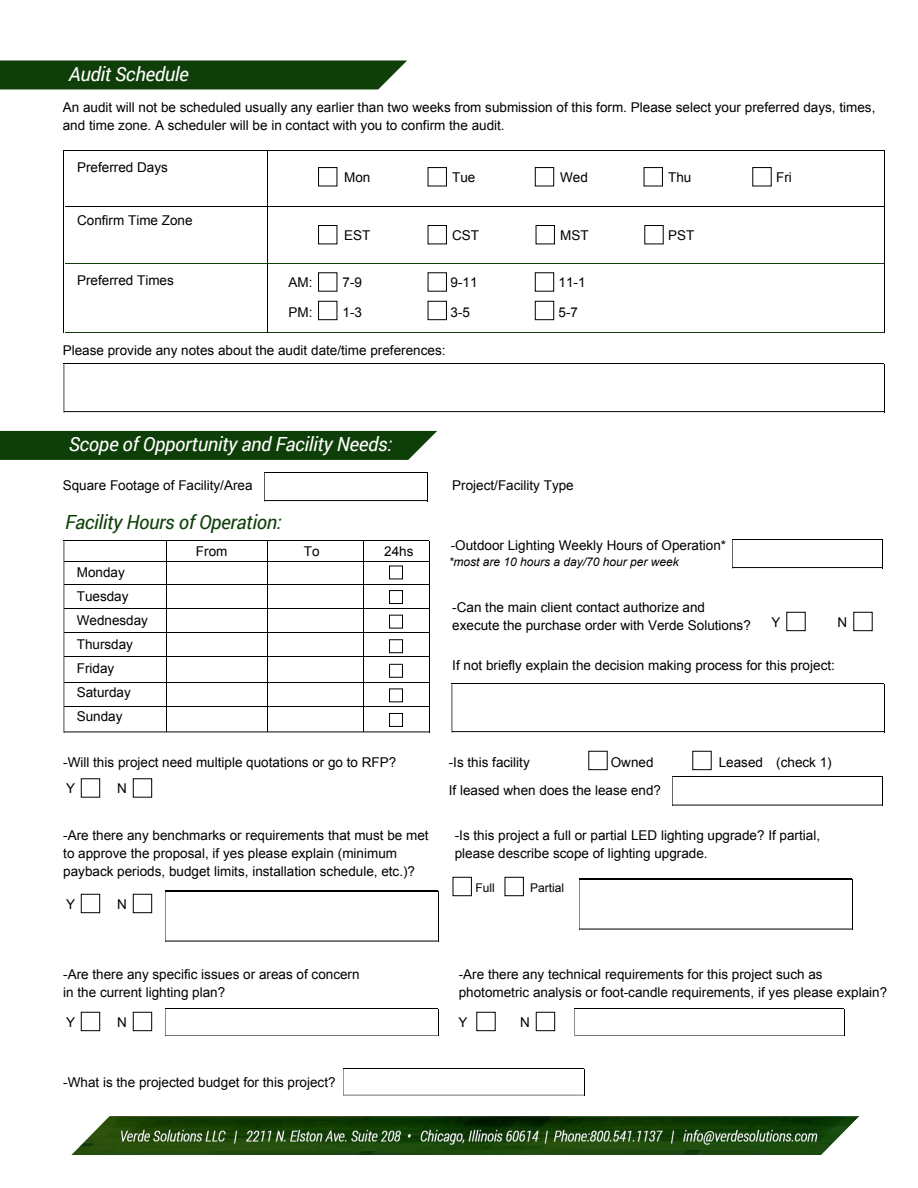
<style>
.page{position:relative;width:918px;height:1188px;background:#fff}
.page>*{position:absolute;margin:0;border:0;box-sizing:border-box;transform-origin:0 0}
.t1{font:italic 19.5px "Roboto";letter-spacing:-.02em;color:#fff}
.t2{font:italic 19.5px "Roboto";letter-spacing:-.02em;color:#0e3f08}
.t3{font:13.5px/18px "Arial";color:#000}
.t4{font:italic 12px "Arial";color:#000}
.t5{font:12px "Arial";color:#000}
</style>
<div class="page">
<img style="left:71px;top:1116px;width:788px;height:39px">
<svg style="left:0;top:60px;width:407px;height:29px;background:#1a4814"></svg>
<div style="left:0;top:431px;width:437px;height:29px;background:#0e3f08"></div>
<hr style="left:65px;top:332px;width:818px;height:1px;background:#0e3f08">
<hr style="left:884px;top:151px;width:1px;height:182px;background:#000">
<hr style="left:64px;top:151px;width:1px;height:182px;background:#000">
<hr style="left:64px;top:150px;width:820px;height:1px;background:#000">
<hr style="left:884px;top:364px;width:1px;height:49px;background:#000">
<svg style="left:64px;top:364px;width:820px;height:49px"></svg>
<hr style="left:64px;top:363px;width:820px;height:1px;background:#000">
<hr style="left:884px;top:684px;width:1px;height:49px;background:#000">
<svg style="left:452px;top:684px;width:432px;height:49px"></svg>
<hr style="left:452px;top:683px;width:432px;height:1px;background:#000">
<hr style="left:438px;top:892px;width:1px;height:50px;background:#000">
<svg style="left:165px;top:892px;width:273px;height:50px"></svg>
<hr style="left:165px;top:891px;width:273px;height:1px;background:#000">
<hr style="left:852px;top:880px;width:1px;height:50px;background:#000">
<svg style="left:579px;top:880px;width:273px;height:50px"></svg>
<hr style="left:579px;top:879px;width:273px;height:1px;background:#000">
<hr style="left:429px;top:541px;width:1px;height:192px;background:#000">
<svg style="left:64px;top:541px;width:365px;height:192px"></svg>
<hr style="left:64px;top:540px;width:365px;height:1px;background:#000">
<svg style="left:264px;top:473px;width:164px;height:29px"></svg>
<hr style="left:264px;top:472px;width:164px;height:1px;background:#000">
<svg style="left:732px;top:540px;width:151px;height:29px"></svg>
<hr style="left:732px;top:539px;width:151px;height:1px;background:#000">
<svg style="left:672px;top:777px;width:211px;height:29px"></svg>
<hr style="left:672px;top:776px;width:211px;height:1px;background:#000">
<hr style="left:65px;top:206px;width:819px;height:1px;background:#000">
<hr style="left:267px;top:151px;width:1px;height:182px;background:#000">
<hr style="left:166px;top:541px;width:1px;height:191px;background:#000">
<hr style="left:267px;top:541px;width:1px;height:191px;background:#000">
<hr style="left:363px;top:541px;width:1px;height:191px;background:#000">
<hr style="left:65px;top:264px;width:818px;height:1px;background:#0e3f08">
<div style="left:318px;top:167px;width:19px;height:19px;background:#fff;border:1px solid #000"></div>
<div style="left:318px;top:225px;width:19px;height:19px;background:#fff;border:1px solid #000"></div>
<div style="left:389px;top:566px;width:14px;height:13px;background:#fff;border:1px solid #000"></div>
<div style="left:389px;top:590px;width:14px;height:14px;background:#fff;border:1px solid #000"></div>
<div style="left:389px;top:615px;width:14px;height:13px;background:#fff;border:1px solid #000"></div>
<div style="left:389px;top:639px;width:14px;height:14px;background:#fff;border:1px solid #000"></div>
<div style="left:389px;top:664px;width:14px;height:14px;background:#fff;border:1px solid #000"></div>
<div style="left:389px;top:689px;width:14px;height:13px;background:#fff;border:1px solid #000"></div>
<div style="left:389px;top:713px;width:14px;height:14px;background:#fff;border:1px solid #000"></div>
<div style="left:318px;top:301px;width:19px;height:19px;background:#fff;border:1px solid #000"></div>
<div style="left:428px;top:301px;width:19px;height:19px;background:#fff;border:1px solid #000"></div>
<div style="left:535px;top:272px;width:19px;height:20px;background:#fff;border:1px solid #000"></div>
<div style="left:535px;top:301px;width:19px;height:19px;background:#fff;border:1px solid #000"></div>
<div style="left:428px;top:225px;width:19px;height:19px;background:#fff;border:1px solid #000"></div>
<div style="left:536px;top:225px;width:19px;height:19px;background:#fff;border:1px solid #000"></div>
<div style="left:428px;top:167px;width:19px;height:19px;background:#fff;border:1px solid #000"></div>
<div style="left:535px;top:167px;width:19px;height:19px;background:#fff;border:1px solid #000"></div>
<div style="left:644px;top:167px;width:19px;height:19px;background:#fff;border:1px solid #000"></div>
<svg style="left:752px;top:167px;width:20px;height:19px"></svg>
<hr style="left:64px;top:584px;width:366px;height:1px;background:#000">
<hr style="left:64px;top:561px;width:366px;height:1px;background:#000">
<hr style="left:64px;top:608px;width:366px;height:1px;background:#000">
<hr style="left:64px;top:632px;width:366px;height:1px;background:#000">
<hr style="left:64px;top:656px;width:366px;height:1px;background:#000">
<hr style="left:64px;top:682px;width:366px;height:1px;background:#000">
<hr style="left:64px;top:706px;width:366px;height:1px;background:#000">
<div style="left:81px;top:894px;width:19px;height:19px;background:#fff;border:1px solid #000"></div>
<div style="left:133px;top:894px;width:19px;height:19px;background:#fff;border:1px solid #000"></div>
<div style="left:81px;top:778px;width:19px;height:20px;background:#fff;border:1px solid #000"></div>
<svg style="left:165px;top:1009px;width:274px;height:27px"></svg>
<hr style="left:165px;top:1009px;width:273px;height:1px;background:#000">
<svg style="left:343px;top:1069px;width:242px;height:27px"></svg>
<hr style="left:343px;top:1068px;width:241px;height:1px;background:#000">
<div style="left:81px;top:1012px;width:19px;height:19px;background:#fff;border:1px solid #000"></div>
<div style="left:133px;top:1012px;width:19px;height:19px;background:#fff;border:1px solid #000"></div>
<svg style="left:575px;top:1009px;width:270px;height:27px"></svg>
<hr style="left:575px;top:1009px;width:269px;height:1px;background:#000">
<div style="left:536px;top:1012px;width:19px;height:19px;background:#fff;border:1px solid #000"></div>
<div style="left:453px;top:877px;width:19px;height:19px;background:#fff;border:1px solid #000"></div>
<div style="left:505px;top:877px;width:19px;height:19px;background:#fff;border:1px solid #000"></div>
<p class="t1" style="left:69px;top:60px;width:122px">Audit Schedule</p>
<p class="t3" style="left:63px;top:99px;width:814px">An audit will not be scheduled usually any earlier than two weeks from submission of this form. Please select your preferred days, times, and time zone. A scheduler will be in contact with you to confirm the audit.</p>
<p class="t3" style="left:77px;top:158px;width:92px">Preferred Days</p>
<p class="t3" style="left:77px;top:211px;width:117px">Confirm Time Zone</p>
<p class="t3" style="left:77px;top:271px;width:98px">Preferred Times</p>
<p class="t3" style="left:344px;top:168px;width:28px">Mon</p>
<p class="t3" style="left:452px;top:168px;width:25px">Tue</p>
<p class="t3" style="left:560px;top:168px;width:29px">Wed</p>
<p class="t3" style="left:668px;top:168px;width:25px">Thu</p>
<p class="t3" style="left:776px;top:168px;width:17px">Fri</p>
<p class="t3" style="left:344px;top:226px;width:28px">EST</p>
<p class="t3" style="left:452px;top:226px;width:28px">CST</p>
<p class="t3" style="left:560px;top:226px;width:30px">MST</p>
<p class="t3" style="left:668px;top:226px;width:28px">PST</p>
<p class="t3" style="left:289px;top:273px;width:26px">AM:</p>
<p class="t3" style="left:343px;top:273px;width:21px">7-9</p>
<p class="t3" style="left:451px;top:273px;width:29px">9-11</p>
<p class="t3" style="left:559px;top:273px;width:29px">11-1</p>
<p class="t3" style="left:289px;top:303px;width:26px">PM:</p>
<p class="t3" style="left:343px;top:303px;width:21px">1-3</p>
<p class="t3" style="left:451px;top:303px;width:21px">3-5</p>
<p class="t3" style="left:559px;top:303px;width:21px">5-7</p>
<p class="t3" style="left:63px;top:342px;width:384px">Please provide any notes about the audit date/time preferences:</p>
<p class="t1" style="left:69px;top:431px;width:325px">Scope of Opportunity and Facility Needs:</p>
<p class="t3" style="left:63px;top:477px;width:191px">Square Footage of Facility/Area</p>
<p class="t2" style="left:65px;top:508px;width:218px">Facility Hours of Operation:</p>
<p class="t3" style="left:452px;top:477px;width:123px">Project/Facility Type</p>
<p class="t3" style="left:77px;top:561px;width:73px;line-height:24px">Monday<br>Tuesday<br>Wednesday<br>Thursday<br>Friday<br>Saturday<br>Sunday</p>
<p class="t3" style="left:196px;top:543px;width:33px">From</p>
<p class="t3" style="left:304px;top:543px;width:17px">To</p>
<p class="t3" style="left:384px;top:543px;width:31px">24hs</p>
<p class="t3" style="left:451px;top:536px;width:277px">-Outdoor Lighting Weekly Hours of Operation*</p>
<p class="t4" style="left:449px;top:554px;width:232px">*most are 10 hours a day/70 hour per week</p>
<p class="t3" style="left:452px;top:598px;width:300px">-Can the main client contact authorize and execute the purchase order with Verde Solutions?</p>
<p class="t3" style="left:452px;top:657px;width:384px">If not briefly explain the decision making process for this project:</p>
<p class="t3" style="left:772px;top:613px;width:11px">Y</p>
<p class="t3" style="left:838px;top:613px;width:11px">N</p>
<p class="t3" style="left:63px;top:753px;width:335px">-Will this project need multiple quotations or go to RFP?</p>
<p class="t3" style="left:449px;top:753px;width:83px">-Is this facility</p>
<p class="t3" style="left:611px;top:753px;width:44px">Owned</p>
<p class="t3" style="left:719px;top:753px;width:115px">Leased (check 1)</p>
<p class="t3" style="left:449px;top:782px;width:214px">If leased when does the lease end?</p>
<p class="t3" style="left:63px;top:826px;width:367px">-Are there any benchmarks or requirements that must be met to approve the proposal, if yes please explain (minimum payback periods, budget limits, installation schedule, etc.)?</p>
<p class="t3" style="left:66px;top:779px;width:11px">Y</p>
<p class="t3" style="left:117px;top:779px;width:11px">N</p>
<p class="t3" style="left:455px;top:826px;width:367px">-Is this project a full or partial LED lighting upgrade? If partial, please describe scope of lighting upgrade.</p>
<p class="t5" style="left:475px;top:880px;width:21px">Full</p>
<p class="t5" style="left:530px;top:880px;width:36px">Partial</p>
<p class="t3" style="left:66px;top:895px;width:11px">Y</p>
<p class="t3" style="left:117px;top:895px;width:11px">N</p>
<p class="t3" style="left:63px;top:965px;width:298px">-Are there any specific issues or areas of concern in the current lighting plan?</p>
<p class="t3" style="left:66px;top:1013px;width:11px">Y</p>
<p class="t3" style="left:117px;top:1013px;width:11px">N</p>
<p class="t3" style="left:63px;top:1074px;width:274px">-What is the projected budget for this project?</p>
<p class="t3" style="left:459px;top:965px;width:430px">-Are there any technical requirements for this project such as photometric analysis or foot-candle requirements, if yes please explain?</p>
<p class="t3" style="left:459px;top:1013px;width:11px">Y</p>
<p class="t3" style="left:520px;top:1013px;width:11px">N</p>
</div>
